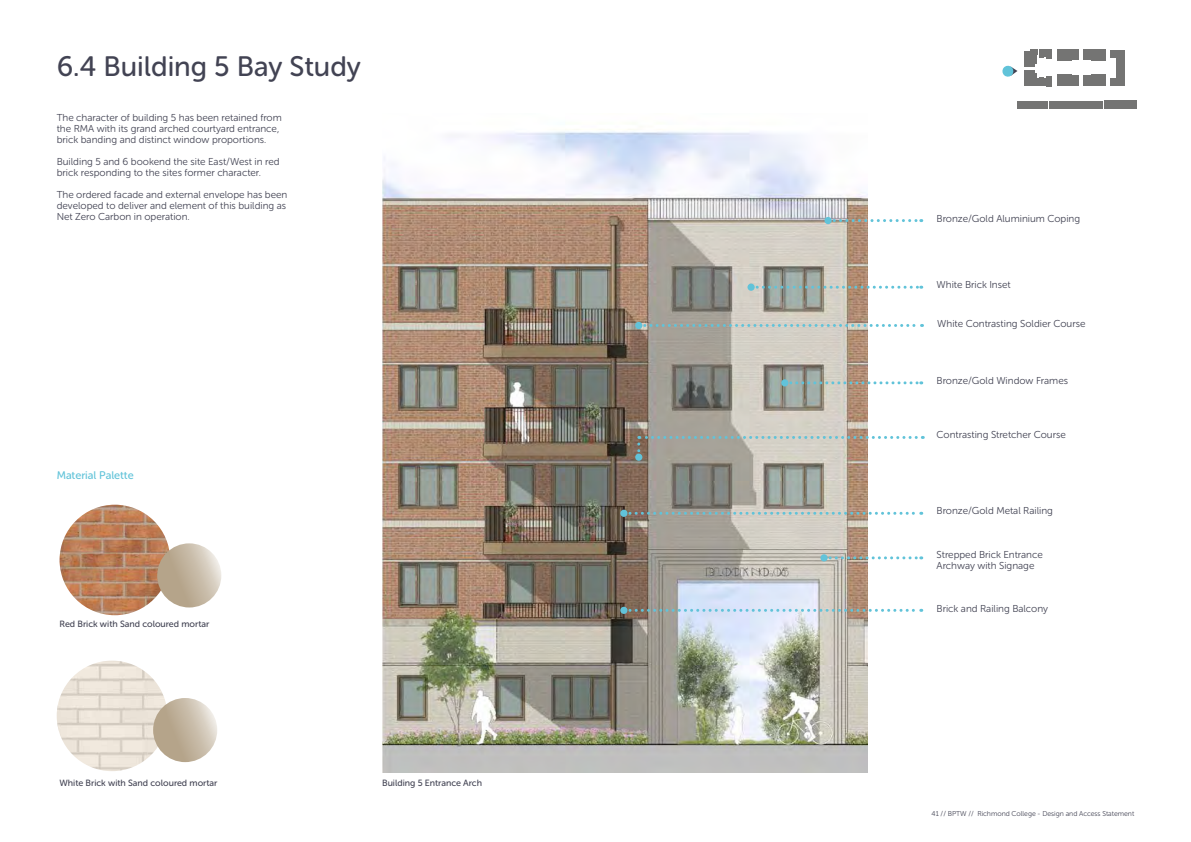
<style>
.page{position:relative;width:1191px;height:842px;background:#fff}
.page>*{position:absolute;margin:0;border:0;box-sizing:border-box;transform-origin:0 0}
.t1{font:28px "Museo Sans Rounded 500";color:#424353}
.t2{font:11px "Museo Sans Rounded 500";color:#61c3d9}
.t3{font:10px/11px "Museo Sans Rounded 300";color:#424353}
.t4{font:9px "Museo Sans Rounded 500";color:#424353}
.t5{font:7px "Museo Sans Rounded 300";color:#424353}
</style>
<div class="page">
<svg style="left:1002px;top:65px;width:15px;height:12px"></svg>
<div style="left:1029px;top:49px;width:8px;height:6px;background:#747473"></div>
<div style="left:1024px;top:51px;width:11px;height:15px;background:#747473"></div>
<div style="left:1024px;top:71px;width:11px;height:15px;background:#747473"></div>
<div style="left:1046px;top:76px;width:5px;height:10px;background:#747473"></div>
<div style="left:1035px;top:78px;width:11px;height:8px;background:#747473"></div>
<div style="left:1038px;top:49px;width:5px;height:9px;background:#747473"></div>
<div style="left:1046px;top:49px;width:5px;height:10px;background:#747473"></div>
<svg style="left:1043px;top:49px;width:3px;height:8px"></svg>
<div style="left:1057px;top:49px;width:14px;height:12px;background:#747473"></div>
<div style="left:1090px;top:49px;width:15px;height:12px;background:#747473"></div>
<div style="left:1057px;top:75px;width:14px;height:11px;background:#747473"></div>
<div style="left:1090px;top:75px;width:15px;height:11px;background:#747473"></div>
<div style="left:1071px;top:49px;width:8px;height:11px;background:#747473"></div>
<div style="left:1083px;top:49px;width:7px;height:11px;background:#747473"></div>
<div style="left:1071px;top:76px;width:8px;height:10px;background:#747473"></div>
<div style="left:1083px;top:76px;width:7px;height:10px;background:#747473"></div>
<div style="left:1116px;top:50px;width:8px;height:36px;background:#747473"></div>
<div style="left:1110px;top:50px;width:6px;height:7px;background:#747473"></div>
<div style="left:1110px;top:79px;width:6px;height:7px;background:#747473"></div>
<div style="left:1017px;top:101px;width:31px;height:7px;background:#747473"></div>
<div style="left:1048px;top:101px;width:31px;height:7px;background:#747473"></div>
<div style="left:1080px;top:101px;width:23px;height:7px;background:#747473"></div>
<div style="left:1104px;top:101px;width:33px;height:8px;background:#747473"></div>
<img style="left:382px;top:129px;width:485px;height:643px">
<svg style="left:831px;top:219px;width:90px;height:3px"></svg>
<div style="left:824px;top:217px;width:7px;height:7px;background:#61c3d9;border-radius:50%"></div>
<svg style="left:642px;top:324px;width:280px;height:3px"></svg>
<div style="left:635px;top:322px;width:7px;height:7px;background:#61c3d9;border-radius:50%"></div>
<svg style="left:754px;top:286px;width:167px;height:3px"></svg>
<div style="left:747px;top:284px;width:7px;height:7px;background:#61c3d9;border-radius:50%"></div>
<svg style="left:788px;top:381px;width:133px;height:3px"></svg>
<div style="left:781px;top:379px;width:7px;height:7px;background:#61c3d9;border-radius:50%"></div>
<svg style="left:627px;top:512px;width:294px;height:3px"></svg>
<div style="left:620px;top:510px;width:7px;height:7px;background:#61c3d9;border-radius:50%"></div>
<svg style="left:627px;top:609px;width:294px;height:3px"></svg>
<div style="left:620px;top:607px;width:7px;height:7px;background:#61c3d9;border-radius:50%"></div>
<svg style="left:827px;top:556px;width:94px;height:3px"></svg>
<div style="left:820px;top:554px;width:7px;height:7px;background:#61c3d9;border-radius:50%"></div>
<svg style="left:637px;top:436px;width:279px;height:23px"></svg>
<div style="left:635px;top:454px;width:7px;height:7px;background:#61c3d9;border-radius:50%"></div>
<img style="left:57px;top:661px;width:110px;height:110px;border-radius:55px">
<svg style="left:153px;top:698px;width:64px;height:64px;background:#c4b7a2"></svg>
<img style="left:60px;top:505px;width:110px;height:110px;border-radius:55px">
<svg style="left:157px;top:543px;width:64px;height:64px;background:#c4b6a2"></svg>
<h1 class="t1" style="left:57px;top:51px;width:306px">6.4 Building 5 Bay Study</h1>
<p class="t3" style="left:57px;top:112px;width:227px">The character of building 5 has been retained from the RMA with its grand arched courtyard entrance, brick banding and distinct window proportions.</p>
<p class="t3" style="left:57px;top:156px;width:224px">Building 5 and 6 bookend the site East/West in red brick responding to the sites former character.</p>
<p class="t3" style="left:57px;top:189px;width:232px">The ordered facade and external envelope has been developed to deliver and element of this building as<br>Net Zero Carbon in operation.</p>
<p class="t2" style="left:57px;top:469px;width:78px">Material Palette</p>
<p class="t4" style="left:60px;top:619px;width:151px">Red Brick with Sand coloured mortar</p>
<p class="t4" style="left:60px;top:777px;width:159px">White Brick with Sand coloured mortar</p>
<p class="t4" style="left:382px;top:778px;width:101px">Building 5 Entrance Arch</p>
<p class="t3" style="left:936px;top:213px;width:145px">Bronze/Gold Aluminium Coping</p>
<p class="t3" style="left:936px;top:279px;width:76px">White Brick Inset</p>
<p class="t3" style="left:937px;top:318px;width:150px">White Contrasting Soldier Course</p>
<p class="t3" style="left:936px;top:375px;width:133px">Bronze/Gold Window Frames</p>
<p class="t3" style="left:936px;top:430px;width:131px">Contrasting Stretcher Course</p>
<p class="t3" style="left:936px;top:506px;width:118px">Bronze/Gold Metal Railing</p>
<p class="t3" style="left:936px;top:549px;width:108px">Strepped Brick Entrance<br>Archway with Signage</p>
<p class="t3" style="left:936px;top:603px;width:113px">Brick and Railing Balcony</p>
<p class="t5" style="left:931px;top:809px;width:204px">41 // BPTW // Richmond College - Design and Access Statement</p>
</div>
